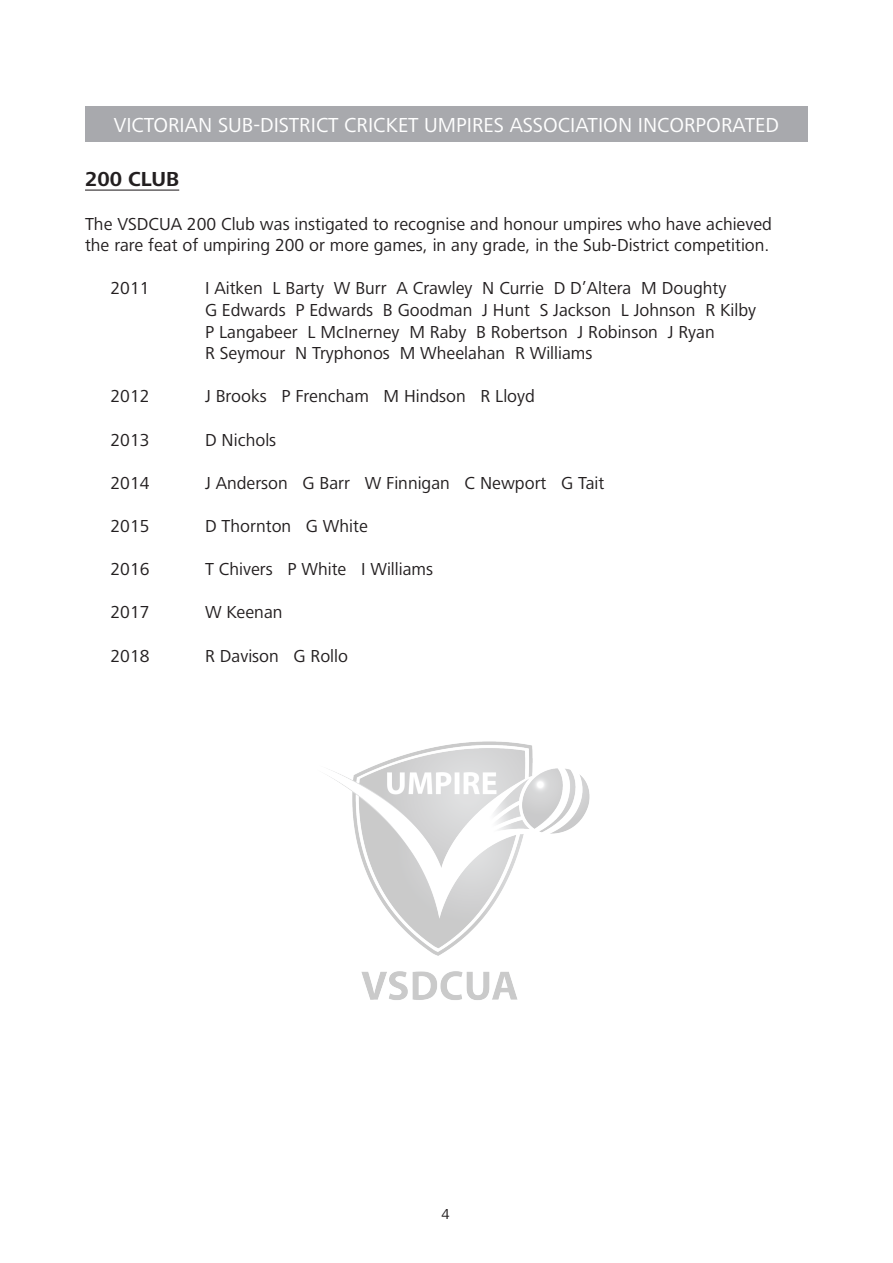
<style>
.page{position:relative;width:893px;height:1263px;background:#fff}
.page>*{position:absolute;margin:0;border:0;box-sizing:border-box;transform-origin:0 0}
.t1{font:21px "Frutiger Next LT";color:#fff}
.t2{font:700 21px "Frutiger Next LT";color:#231f20}
.t3{font:18px/21.6px "Frutiger Next LT";color:#231f20}
.t4{font:15px "Frutiger Next LT";color:#231f20}
</style>
<div class="page">
<hr style="left:85px;top:190px;width:94px;height:1px;background:#231f20">
<div style="left:85px;top:106px;width:723px;height:36px;background:#a8a9ad"></div>
<img style="left:327px;top:741px;width:263px;height:259px">
<p class="t1" style="left:114px;top:114px;width:667px">VICTORIAN SUB-DISTRICT CRICKET UMPIRES ASSOCIATION INCORPORATED</p>
<p class="t2" style="left:85px;top:168px;width:96px">200 CLUB</p>
<p class="t3" style="left:85px;top:213px;width:688px">The VSDCUA 200 Club was instigated to recognise and honour umpires who have achieved</p>
<p class="t3" style="left:85px;top:234px;width:686px">the rare feat of umpiring 200 or more games, in any grade, in the Sub-District competition.</p>
<p class="t3" style="left:111px;top:278px;width:41px">2011</p>
<p class="t3" style="left:205px;top:278px;width:553px">I Aitken L Barty W Burr A Crawley N Currie D D’Altera M Doughty<br>G Edwards P Edwards B Goodman J Hunt S Jackson L Johnson R Kilby P Langabeer L McInerney M Raby B Robertson J Robinson J Ryan<br>R Seymour N Tryphonos M Wheelahan R Williams</p>
<p class="t3" style="left:111px;top:386px;width:41px">2012</p>
<p class="t3" style="left:205px;top:386px;width:331px">J Brooks P Frencham M Hindson R Lloyd</p>
<p class="t3" style="left:111px;top:429px;width:41px">2013</p>
<p class="t3" style="left:205px;top:429px;width:73px">D Nichols</p>
<p class="t3" style="left:111px;top:472px;width:41px">2014</p>
<p class="t3" style="left:205px;top:472px;width:401px">J Anderson G Barr W Finnigan C Newport G Tait</p>
<p class="t3" style="left:111px;top:515px;width:41px">2015</p>
<p class="t3" style="left:205px;top:515px;width:164px">D Thornton G White</p>
<p class="t3" style="left:111px;top:558px;width:41px">2016</p>
<p class="t3" style="left:205px;top:558px;width:230px">T Chivers P White I Williams</p>
<p class="t3" style="left:111px;top:602px;width:41px">2017</p>
<p class="t3" style="left:205px;top:602px;width:79px">W Keenan</p>
<p class="t3" style="left:111px;top:645px;width:41px">2018</p>
<p class="t3" style="left:205px;top:645px;width:144px">R Davison G Rollo</p>
<p class="t4" style="left:441px;top:1206px;width:10px">4</p>
</div>
